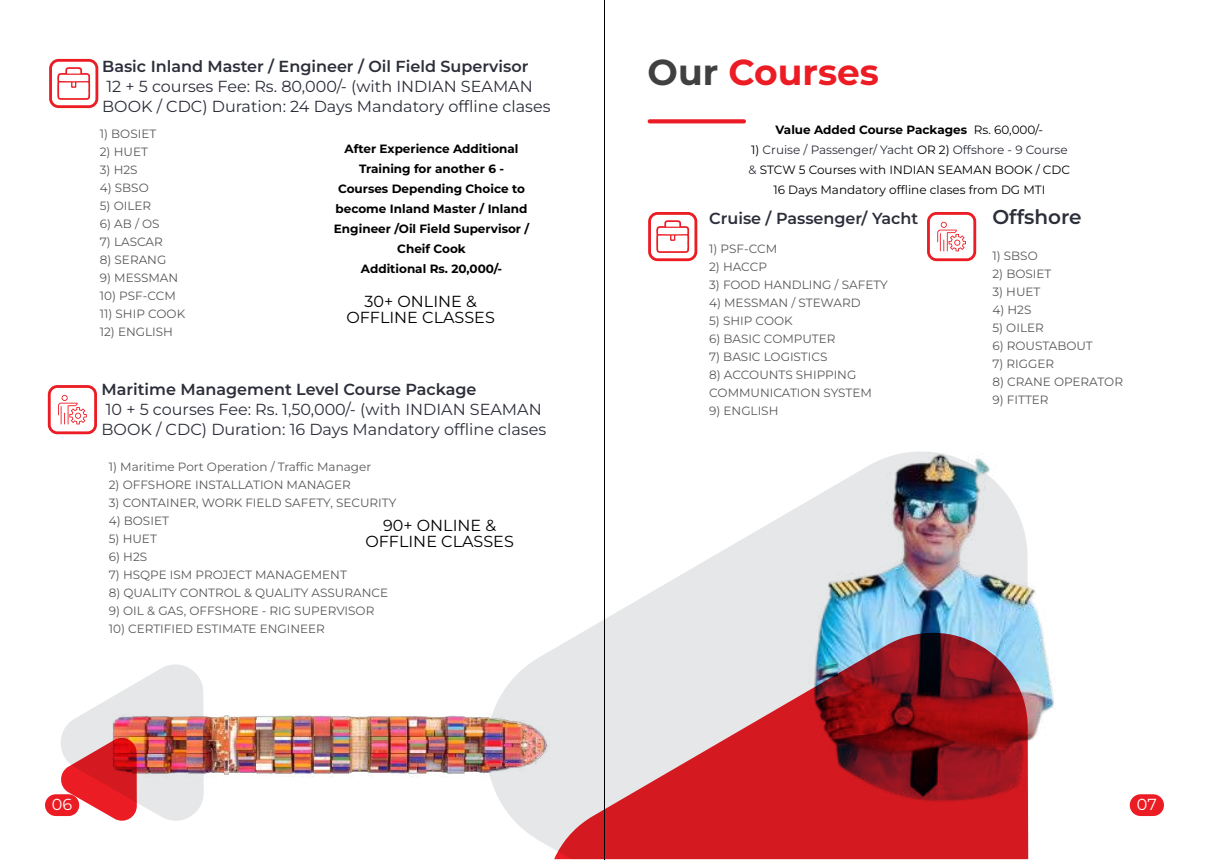
<style>
.page{position:relative;width:1209px;height:860px;background:#fff}
.page>*{position:absolute;margin:0;border:0;box-sizing:border-box;transform-origin:0 0}
.t1{font:700 36px "Montserrat";color:#ec1c24}
.t2{font:600 20px "Montserrat";color:#2c2e3a}
.t3{font:16px/20px "Montserrat";color:#2c2e3a}
.t4{font:600 16px "Montserrat";color:#2c2e3a}
.t5{font:16px/16px "Montserrat";color:#000;text-align:center}
.t6{font:16px "Montserrat";color:#fff}
.t7{font:12px/18px "Montserrat";color:#59595c}
.t8{font:700 12px/20px "Montserrat";color:#000;text-align:center}
.t9{font:12px/20px "Montserrat";color:#000;text-align:center}
.s1{color:#404041}
.s2{font-weight:400}
.s3{color:#2c2e3a}
</style>
<div class="page">
<svg style="left:585px;top:531px;width:172px;height:102px;fill:#e6e7e8"></svg>
<img style="left:757px;top:451px;width:298px;height:355px">
<svg style="left:585px;top:633px;width:443px;height:226px"></svg>
<img style="left:204px;top:631px;width:381px;height:229px">
<img style="left:56px;top:664px;width:148px;height:157px">
<svg style="left:647px;top:119px;width:99px;height:4px"></svg>
<svg style="left:648px;top:212px;width:49px;height:49px"></svg>
<svg style="left:927px;top:212px;width:49px;height:49px"></svg>
<div style="left:45px;top:794px;width:34px;height:22px;background:#ec1c24;border-radius:11px"></div>
<div style="left:1129px;top:794px;width:35px;height:22px;background:#ec1c24;border-radius:11px"></div>
<svg style="left:49px;top:59px;width:49px;height:49px"></svg>
<svg style="left:48px;top:385px;width:49px;height:49px"></svg>
<hr style="left:604px;top:0;width:1px;height:860px;background:#000">
<h3 class="t4" style="left:102px;top:56px;width:428px">Basic Inland Master / Engineer / Oil Field Supervisor</h3>
<h3 class="t3" style="left:102px;top:76px;width:450px">12 + 5 courses Fee: Rs. 80,000/- (with INDIAN SEAMAN<br>BOOK / CDC) Duration: 24 Days Mandatory offline clases</h3>
<p class="t7" style="left:100px;top:125px;width:58px">1) BOSIET</p>
<p class="t7" style="left:100px;top:143px;width:50px">2) HUET</p>
<p class="t7" style="left:100px;top:161px;width:39px">3) H2S</p>
<p class="t7" style="left:100px;top:179px;width:50px">4) SBSO</p>
<p class="t7" style="left:100px;top:197px;width:53px">5) OILER</p>
<p class="t7" style="left:100px;top:215px;width:61px">6) AB / OS</p>
<p class="t7" style="left:100px;top:233px;width:64px">7) LASCAR</p>
<p class="t7" style="left:100px;top:251px;width:68px">8) SERANG</p>
<p class="t7" style="left:100px;top:269px;width:80px">9) MESSMAN</p>
<p class="t7" style="left:100px;top:287px;width:78px">10) PSF-CCM</p>
<p class="t7" style="left:100px;top:305px;width:87px">11) SHIP COOK</p>
<p class="t7" style="left:100px;top:323px;width:75px">12) ENGLISH</p>
<p class="t8" style="left:334px;top:138px;width:197px">After Experience Additional<br>Training for another 6 -<br>Courses Depending Choice to become Inland Master / Inland<br>Engineer /Oil Field Supervisor /<br>Cheif Cook<br>Additional Rs. 20,000/-</p>
<h3 class="t5" style="left:346px;top:293px;width:150px">30+ ONLINE &amp;<br>OFFLINE CLASSES</h3>
<h3 class="t4" style="left:102px;top:379px;width:376px">Maritime Management Level Course Package</h3>
<h3 class="t3" style="left:102px;top:399px;width:446px">10 + 5 courses Fee: Rs. 1,50,000/- (with INDIAN SEAMAN<br>BOOK / CDC) Duration: 16 Days Mandatory offline clases</h3>
<p class="t7" style="left:109px;top:457px;width:264px">1) Maritime Port Operation / Traffic Manager</p>
<p class="t7" style="left:109px;top:475px;width:243px">2) OFFSHORE INSTALLATION MANAGER</p>
<p class="t7" style="left:109px;top:493px;width:289px">3) CONTAINER, WORK FIELD SAFETY, SECURITY</p>
<p class="t7" style="left:109px;top:511px;width:62px">4) BOSIET</p>
<p class="t7" style="left:109px;top:529px;width:50px">5) HUET</p>
<p class="t7" style="left:109px;top:547px;width:40px">6) H2S</p>
<p class="t7" style="left:109px;top:565px;width:240px">7) HSQPE ISM PROJECT MANAGEMENT</p>
<p class="t7" style="left:109px;top:583px;width:281px">8) QUALITY CONTROL &amp; QUALITY ASSURANCE</p>
<p class="t7" style="left:109px;top:601px;width:267px">9) OIL &amp; GAS, OFFSHORE - RIG SUPERVISOR</p>
<p class="t7" style="left:109px;top:619px;width:218px">10) CERTIFIED ESTIMATE ENGINEER</p>
<h3 class="t5" style="left:365px;top:517px;width:150px">90+ ONLINE &amp;<br>OFFLINE CLASSES</h3>
<h1 class="t1" style="left:647px;top:48px;width:233px"><span class="s1">Our</span> Courses</h1>
<p class="t8" style="left:775px;top:119px;width:269px">Value Added Course Packages <span class="s2">Rs. 60,000/-</span></p>
<p class="t9" style="left:748px;top:139px;width:323px">1) <span class="s3">Cruise / Passenger/ Yacht</span> OR 2) <span class="s3">Offshore - 9 Course &amp;</span> STCW 5 Courses with INDIAN SEAMAN BOOK / CDC<br>16 Days Mandatory offline clases from DG MTI</p>
<h2 class="t2" style="left:992px;top:204px;width:91px">Offshore</h2>
<p class="t7" style="left:709px;top:239px;width:70px">1) PSF-CCM</p>
<p class="t7" style="left:709px;top:257px;width:59px">2) HACCP</p>
<p class="t7" style="left:709px;top:275px;width:180px">3) FOOD HANDLING / SAFETY</p>
<p class="t7" style="left:709px;top:293px;width:153px">4) MESSMAN / STEWARD</p>
<p class="t7" style="left:709px;top:311px;width:85px">5) SHIP COOK</p>
<p class="t7" style="left:709px;top:329px;width:128px">6) BASIC COMPUTER</p>
<p class="t7" style="left:709px;top:347px;width:120px">7) BASIC LOGISTICS</p>
<p class="t7" style="left:709px;top:365px;width:164px">8) ACCOUNTS SHIPPING<br>COMMUNICATION SYSTEM</p>
<p class="t7" style="left:709px;top:401px;width:71px">9) ENGLISH</p>
<h3 class="t4" style="left:709px;top:208px;width:211px">Cruise / Passenger/ Yacht</h3>
<p class="t7" style="left:992px;top:247px;width:47px">1) SBSO</p>
<p class="t7" style="left:992px;top:265px;width:60px">2) BOSIET</p>
<p class="t7" style="left:992px;top:283px;width:50px">3) HUET</p>
<p class="t7" style="left:992px;top:301px;width:40px">4) H2S</p>
<p class="t7" style="left:992px;top:319px;width:53px">5) OILER</p>
<p class="t7" style="left:992px;top:337px;width:102px">6) ROUSTABOUT</p>
<p class="t7" style="left:992px;top:355px;width:63px">7) RIGGER</p>
<p class="t7" style="left:992px;top:373px;width:132px">8) CRANE OPERATOR</p>
<p class="t7" style="left:992px;top:391px;width:58px">9) FITTER</p>
<h3 class="t6" style="left:52px;top:793px;width:22px">06</h3>
<h3 class="t6" style="left:1137px;top:793px;width:21px">07</h3>
</div>
